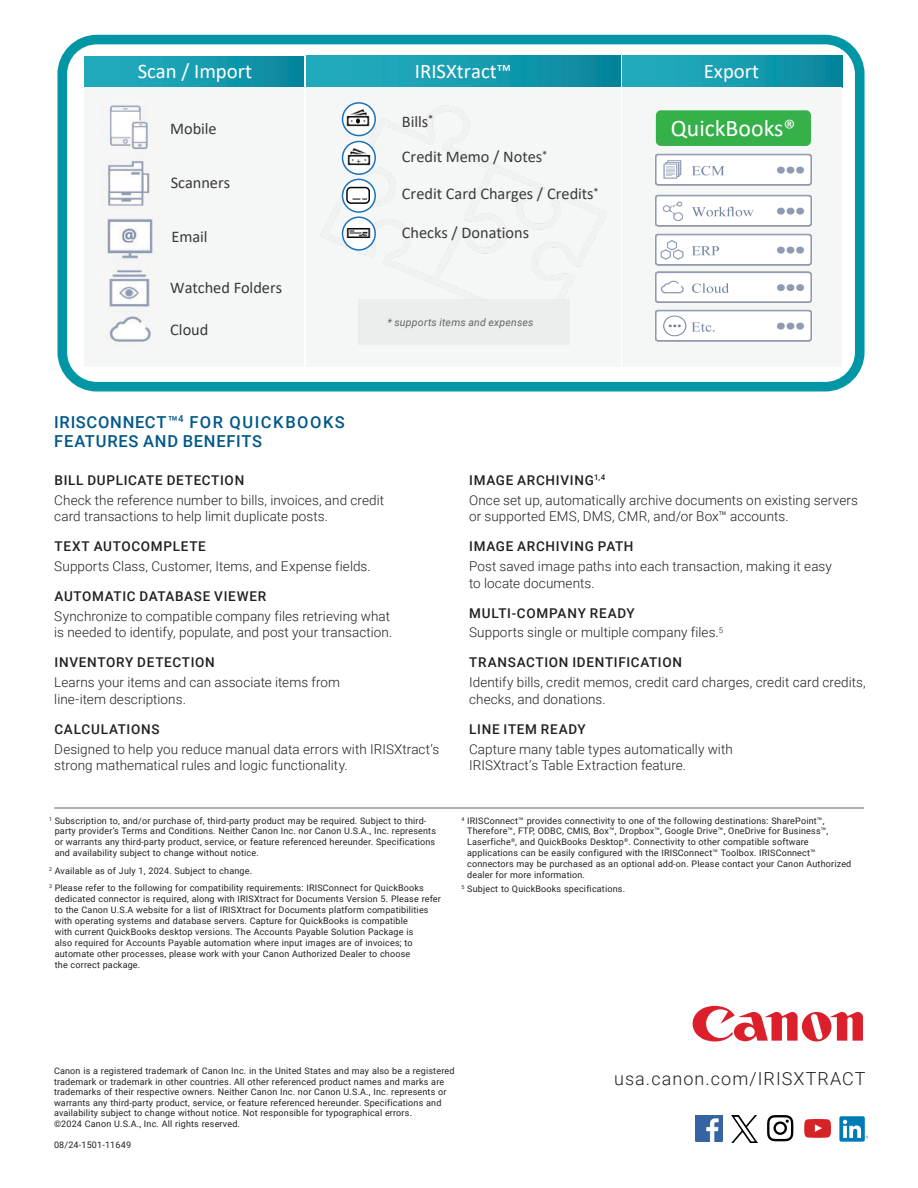
<style>
.page{position:relative;width:918px;height:1188px;background:#fff}
.page>*{position:absolute;margin:0;border:0;box-sizing:border-box;transform-origin:0 0}
.t1{font:23.7px "Calibri";color:#fff}
.t2{font:20.85px "Calibri";color:#fff}
.t3{font:300 18px "Roboto";letter-spacing:.06em;color:#231f20}
.TEXT__last_paragraph{font:500 16.5px/19.5px "Roboto";letter-spacing:.045em;color:#00588a}
.t4{font:16.35px/35.7px "Calibri";color:#3b3838}
.Back_page_Copy{font:300 13.5px/16.5px "Roboto";letter-spacing:.005em;color:#231f20}
.Back_page_Headers{font:500 13.5px "Roboto";letter-spacing:.05em;color:#231f20}
.t5{font:italic 13.35px "Calibri";color:#777272}
.t6{font:italic 10.5px "Roboto";letter-spacing:.025em;color:#636466}
.Legal{font:9px/10.8px "Roboto";letter-spacing:.02em;color:#231f20}
.t7{font:8.85px "Calibri";color:#3b3838}
</style>
<div class="page">
<hr style="left:54px;top:808px;width:810px;height:1px;background:#636466">
<img style="left:696px;top:1115px;width:26px;height:26px">
<svg style="left:767px;top:1115px;width:26px;height:26px"></svg>
<svg style="left:804px;top:1119px;width:27px;height:19px"></svg>
<div style="left:839px;top:1116px;width:26px;height:25px;background:#007bb6;border-radius:2px"></div>
<svg style="left:843px;top:1120px;width:25px;height:18px"></svg>
<svg style="left:693px;top:1006px;width:170px;height:36px"></svg>
<div style="left:622px;top:55px;width:220px;height:32px;background:linear-gradient(to right,#25b0c0,#08889f)"></div>
<div style="left:84px;top:56px;width:220px;height:31px;background:linear-gradient(to right,#25b0c0,#08889f)"></div>
<div style="left:306px;top:55px;width:314px;height:32px;background:linear-gradient(to right,#25b0c0,#08889f)"></div>
<div style="left:84px;top:87px;width:220px;height:280px;background:#f5f7f7"></div>
<img style="left:107px;top:105px;width:46px;height:239px">
<div style="left:622px;top:87px;width:220px;height:280px;background:#f5f7f7"></div>
<div style="left:306px;top:87px;width:314px;height:280px;background:#f5f7f7"></div>
<img style="left:656px;top:284px;width:155px;height:7px">
<img style="left:656px;top:143px;width:155px;height:33px">
<img style="left:656px;top:245px;width:155px;height:39px">
<img style="left:656px;top:291px;width:155px;height:51px">
<img style="left:656px;top:176px;width:155px;height:69px">
<img style="left:320px;top:102px;width:285px;height:198px">
<div style="left:656px;top:110px;width:155px;height:36px;background:#36b14a;border-radius:5px"></div>
<svg style="left:343px;top:103px;width:32px;height:33px"></svg>
<div style="left:342px;top:102px;width:34px;height:34px;border:1px solid #1871b9;border-radius:50%"></div>
<svg style="left:343px;top:142px;width:32px;height:32px"></svg>
<div style="left:342px;top:141px;width:34px;height:34px;border:1px solid #1871b9;border-radius:50%"></div>
<svg style="left:343px;top:179px;width:32px;height:33px"></svg>
<div style="left:342px;top:179px;width:34px;height:34px;border:1px solid #1871b9;border-radius:50%"></div>
<svg style="left:343px;top:217px;width:32px;height:33px"></svg>
<div style="left:342px;top:217px;width:34px;height:34px;border:1px solid #1871b9;border-radius:50%"></div>
<img style="left:347px;top:222px;width:23px;height:23px">
<img style="left:346px;top:107px;width:23px;height:23px">
<img style="left:348px;top:146px;width:22px;height:23px">
<div style="left:346px;top:187px;width:24px;height:17px;border:1px solid #020304;border-radius:4px"></div>
<svg style="left:353px;top:199px;width:14px;height:1px"></svg>
<div style="left:354px;top:157px;width:9px;height:6px;background:#fff"></div>
<div style="left:57px;top:35px;width:808px;height:356px;border:10px solid #0096a6;border-radius:35px"></div>
<img style="left:732px;top:1116px;width:25px;height:26px">
<div style="left:360px;top:300px;width:209px;height:45px;background:#eceded"></div>
<h2 class="t2" style="left:138px;top:57px;width:116px">Scan / Import</h2>
<h2 class="t2" style="left:415px;top:57px;width:98px">IRISXtract™</h2>
<h2 class="t2" style="left:704px;top:57px;width:57px">Export</h2>
<h3 class="t4" style="left:170px;top:110px;width:48px">Mobile</h3>
<h3 class="t4" style="left:171px;top:165px;width:61px">Scanners</h3>
<h3 class="t4" style="left:171px;top:218px;width:38px">Email</h3>
<h3 class="t4" style="left:170px;top:269px;width:113px">Watched Folders</h3>
<h3 class="t4" style="left:170px;top:311px;width:40px">Cloud</h3>
<p class="t7" style="left:357px;top:155px;width:6px">+</p>
<h3 class="t4" style="left:402px;top:103px;width:147px">Bills<sup>*<br></sup>Credit Memo / Notes<sup>*</sup></h3>
<h3 class="t4" style="left:402px;top:176px;width:198px">Credit Card Charges / Credits<sup>*</sup></h3>
<h3 class="t4" style="left:402px;top:214px;width:129px">Checks / Donations</h3>
<h3 class="t5" style="left:389px;top:313px;width:150px"><sup>*</sup> writes items and expenses</h3>
<p class="t6" style="left:387px;top:315px;width:148px">* supports items and expenses</p>
<p class="TEXT__last_paragraph" style="left:54px;top:412px;width:292px">IRISCONNECT™<sup>4</sup> FOR QUICKBOOKS<br>FEATURES AND BENEFITS</p>
<h1 class="t1" style="left:671px;top:112px;width:126px">QuickBooks®</h1>
<h1 class="Back_page_Headers" style="left:55px;top:471px;width:191px">BILL DUPLICATE DETECTION</h1>
<p class="Back_page_Copy" style="left:54px;top:491px;width:331px">Check the reference number to bills, invoices, and credit card transactions to help limit duplicate posts.</p>
<h1 class="Back_page_Headers" style="left:55px;top:537px;width:153px">TEXT AUTOCOMPLETE</h1>
<p class="Back_page_Copy" style="left:54px;top:558px;width:318px">Supports Class, Customer, Items, and Expense fields.</p>
<h1 class="Back_page_Headers" style="left:55px;top:587px;width:213px">AUTOMATIC DATABASE VIEWER</h1>
<p class="Back_page_Copy" style="left:54px;top:607px;width:340px">Synchronize to compatible company files retrieving what is needed to identify, populate, and post your transaction.</p>
<h1 class="Back_page_Headers" style="left:55px;top:653px;width:162px">INVENTORY DETECTION</h1>
<p class="Back_page_Copy" style="left:54px;top:674px;width:287px">Learns your items and can associate items from line-item descriptions.</p>
<h1 class="Back_page_Headers" style="left:55px;top:720px;width:107px">CALCULATIONS</h1>
<p class="Back_page_Copy" style="left:54px;top:740px;width:386px">Designed to help you reduce manual data errors with IRISXtract’s strong mathematical rules and logic functionality.</p>
<p class="Legal" style="left:55px;top:815px;width:383px;text-indent:-6px"><sup>1</sup> Subscription to, and/or purchase of, third-party product may be required. Subject to third&shy;party provider’s Terms and Conditions. Neither Canon Inc. nor Canon U.S.A., Inc. represents or warrants any third-party product, service, or feature referenced hereunder. Specifications and availability subject to change without notice.</p>
<p class="Legal" style="left:49px;top:865px;width:205px"><sup>2</sup> Available as of July 1, 2024. Subject to change.</p>
<p class="Legal" style="left:55px;top:882px;width:388px;text-indent:-6px"><sup>3</sup> Please refer to the following for compatibility requirements: IRISConnect for QuickBooks dedicated connector is required, along with IRISXtract for Documents Version 5. Please refer to the Canon U.S.A website for a list of IRISXtract for Documents platform compatibilities with operating systems and database servers. Capture for QuickBooks is compatible<br>with current QuickBooks desktop versions. The Accounts Payable Solution Package is<br>also required for Accounts Payable automation where input images are of invoices; to automate other processes, please work with your Canon Authorized Dealer to choose<br>the correct package.</p>
<h1 class="Back_page_Headers" style="left:469px;top:471px;width:137px">IMAGE ARCHIVING<sup>1,4</sup></h1>
<p class="Back_page_Copy" style="left:469px;top:491px;width:390px">Once set up, automatically archive documents on existing servers or supported EMS, DMS, CMR, and/or Box™ accounts.</p>
<h1 class="Back_page_Headers" style="left:469px;top:537px;width:166px">IMAGE ARCHIVING PATH</h1>
<p class="Back_page_Copy" style="left:469px;top:558px;width:364px">Post saved image paths into each transaction, making it easy to locate documents.</p>
<h1 class="Back_page_Headers" style="left:469px;top:603px;width:167px">MULTI-COMPANY READY</h1>
<p class="Back_page_Copy" style="left:469px;top:624px;width:256px">Supports single or multiple company files.<sup>5</sup></p>
<h1 class="Back_page_Headers" style="left:469px;top:653px;width:214px">TRANSACTION IDENTIFICATION</h1>
<p class="Back_page_Copy" style="left:469px;top:674px;width:398px">Identify bills, credit memos, credit card charges, credit card credits, checks, and donations.</p>
<h1 class="Back_page_Headers" style="left:469px;top:720px;width:118px">LINE ITEM READY</h1>
<p class="Back_page_Copy" style="left:469px;top:740px;width:265px">Capture many table types automatically with<br>IRISXtract’s Table Extraction feature.</p>
<p class="Legal" style="left:467px;top:815px;width:386px;text-indent:-6px"><sup>4</sup> IRISConnect™ provides connectivity to one of the following destinations: SharePoint™, Therefore™, FTP, ODBC, CMIS, Box™, Dropbox™, Google Drive™, OneDrive for Business™, Laserfiche<sup>®</sup>, and QuickBooks Desktop<sup>®</sup>. Connectivity to other compatible software applications can be easily configured with the IRISConnect™ Toolbox. IRISConnect™ connectors may be purchased as an optional add-on. Please contact your Canon Authorized dealer for more information.</p>
<p class="Legal" style="left:462px;top:883px;width:165px"><sup>5</sup> Subject to QuickBooks specifications.</p>
<p class="Legal" style="left:54px;top:1065px;width:402px">Canon is a registered trademark of Canon Inc. in the United States and may also be a registered trademark or trademark in other countries. All other referenced product names and marks are trademarks of their respective owners. Neither Canon Inc. nor Canon U.S.A., Inc. represents or warrants any third-party product, service, or feature referenced hereunder. Specifications and availability subject to change without notice. Not responsible for typographical errors.</p>
<p class="Legal" style="left:54px;top:1118px;width:187px">©2024 Canon U.S.A., Inc. All rights reserved.</p>
<p class="Legal" style="left:54px;top:1139px;width:79px">08/24-1501-11649</p>
<h3 class="t3" style="left:614px;top:1066px;width:253px">usa.canon.com/IRISXTRACT</h3>
</div>
